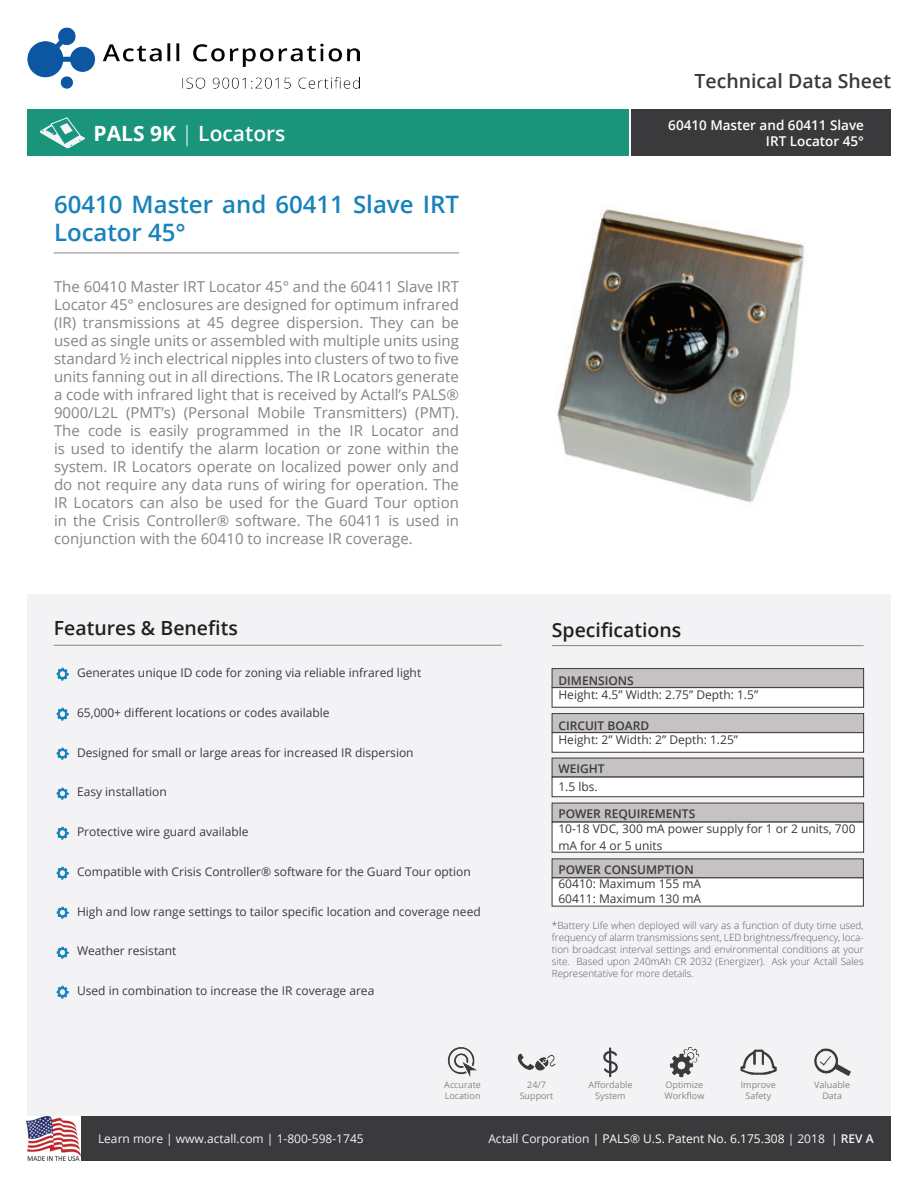
<style>
.page{position:relative;width:918px;height:1188px;background:#fff}
.page>*{position:absolute;margin:0;border:0;box-sizing:border-box;transform-origin:0 0}
.t1{font:600 24px/28.8px "Open Sans";color:#1782bb}
.t2{font:600 21px "Open Sans";color:#fff}
.t3{font:600 19.5px "Open Sans";color:#231f20}
.t4{font:600 19.5px "Open Sans";color:#3a3a3c}
.t5{font:15px/18px "Open Sans";color:#878384;text-align:justify}
.t6{font:600 13.5px "Open Sans";color:#fff}
.t7{font:12px/17.7px "Open Sans";color:#3a3a3c}
.t8{font:600 12px "Open Sans";color:#3a3a3c}
.t9{font:12px "Open Sans";color:#fff}
.t10{font:12px "Open Sans";color:#f3f4f5}
.t11{font:300 9.9px/11.9px "Open Sans";color:#5d595b;text-align:justify}
.t12{font:9px/10.8px "Open Sans";color:#878384;text-align:center}
.s1{font-weight:700}
.s2{font-weight:300}
.s3{color:#f3f4f5}
.s4{font-weight:600;color:#f3f4f5}
</style>
<div class="page">
<div style="left:27px;top:594px;width:864px;height:523px;background:#f3f3f5"></div>
<div style="left:27px;top:109px;width:602px;height:47px;background:#1a957c"></div>
<div style="left:631px;top:109px;width:260px;height:47px;background:#3a3a3c"></div>
<div style="left:81px;top:1117px;width:810px;height:44px;background:#3a3a3c"></div>
<img style="left:27px;top:27px;width:332px;height:61px">
<img style="left:557px;top:209px;width:248px;height:294px">
<hr style="left:54px;top:253px;width:405px;height:1px;background:#878384">
<svg style="left:56px;top:668px;width:13px;height:12px"></svg>
<svg style="left:56px;top:787px;width:13px;height:13px"></svg>
<svg style="left:56px;top:906px;width:13px;height:13px"></svg>
<svg style="left:56px;top:708px;width:13px;height:12px"></svg>
<svg style="left:56px;top:827px;width:13px;height:12px"></svg>
<svg style="left:56px;top:946px;width:13px;height:13px"></svg>
<svg style="left:56px;top:747px;width:13px;height:13px"></svg>
<svg style="left:56px;top:867px;width:13px;height:12px"></svg>
<svg style="left:56px;top:986px;width:13px;height:12px"></svg>
<hr style="left:54px;top:645px;width:448px;height:1px;background:#878384">
<hr style="left:552px;top:645px;width:312px;height:1px;background:#878384">
<img style="left:27px;top:1117px;width:54px;height:44px">
<div style="left:552px;top:668px;width:312px;height:20px;background:#c6c2c3;border:1px solid #3a3a3c"></div>
<div style="left:552px;top:687px;width:312px;height:20px;background:#fff;border:1px solid #3a3a3c"></div>
<div style="left:552px;top:713px;width:312px;height:20px;background:#c6c2c3;border:1px solid #3a3a3c"></div>
<div style="left:552px;top:732px;width:312px;height:20px;background:#fff;border:1px solid #3a3a3c"></div>
<div style="left:552px;top:758px;width:312px;height:19px;background:#c6c2c3;border:1px solid #3a3a3c"></div>
<div style="left:552px;top:777px;width:312px;height:20px;background:#fff;border:1px solid #3a3a3c"></div>
<div style="left:552px;top:803px;width:312px;height:19px;background:#c6c2c3;border:1px solid #3a3a3c"></div>
<div style="left:552px;top:822px;width:312px;height:30px;background:#fff"></div>
<div style="left:552px;top:859px;width:312px;height:19px;background:#c6c2c3;border:1px solid #3a3a3c"></div>
<div style="left:552px;top:878px;width:312px;height:28px;background:#fff"></div>
<svg style="left:40px;top:117px;width:45px;height:31px"></svg>
<img style="left:447px;top:1047px;width:30px;height:30px">
<img style="left:740px;top:1049px;width:37px;height:26px">
<img style="left:814px;top:1048px;width:37px;height:28px">
<img style="left:517px;top:1053px;width:39px;height:18px">
<img style="left:669px;top:1047px;width:31px;height:31px">
<svg style="left:603px;top:1047px;width:15px;height:30px"></svg>
<h3 class="t4" style="left:695px;top:68px;width:198px">Technical Data Sheet</h3>
<p class="t6" style="left:668px;top:115px;width:197px">60410 Master and 60411 Slave</p>
<h2 class="t2" style="left:94px;top:119px;width:193px"><span class="s1">PALS 9K</span> <span class="s2">|</span> Locators</h2>
<p class="t6" style="left:766px;top:132px;width:100px">IRT Locator 45°</p>
<h1 class="t1" style="left:54px;top:189px;width:407px">60410 Master and 60411 Slave IRT<br>Locator 45°</h1>
<p class="t5" style="left:54px;top:277px;width:407px">The 60410 Master IRT Locator 45° and the 60411 Slave IRT Locator 45° enclosures are designed for optimum infrared (IR) transmissions at 45 degree dispersion. They can be used as single units or assembled with multiple units using standard ½ inch electrical nipples into clusters of two to five units fanning out in all directions. The IR Locators generate a code with infrared light that is received by Actall’s PALS® 9000/L2L (PMT’s) (Personal Mobile Transmitters) (PMT).<br>The code is easily programmed in the IR Locator and is used to identify the alarm location or zone within the system. IR Locators operate on localized power only and do not require any data runs of wiring for operation. The IR Locators can also be used for the Guard Tour option in the Crisis Controller® software. The 60411 is used in conjunction with the 60410 to increase IR coverage.</p>
<h3 class="t3" style="left:54px;top:614px;width:186px">Features &amp; Benefits</h3>
<h3 class="t3" style="left:552px;top:616px;width:131px">Specifications</h3>
<p class="t7" style="left:77px;top:663px;width:346px">Generates unique ID code for zoning via reliable infrared light</p>
<p class="t8" style="left:558px;top:672px;width:77px">DIMENSIONS</p>
<p class="t7" style="left:558px;top:686px;width:201px">Height: 4.5” Width: 2.75” Depth: 1.5”</p>
<p class="t8" style="left:558px;top:717px;width:92px">CIRCUIT BOARD</p>
<p class="t7" style="left:558px;top:731px;width:181px">Height: 2” Width: 2” Depth: 1.25”</p>
<p class="t8" style="left:558px;top:761px;width:48px">WEIGHT</p>
<p class="t7" style="left:558px;top:778px;width:41px">1.5 lbs.</p>
<p class="t8" style="left:558px;top:806px;width:138px">POWER REQUIREMENTS</p>
<p class="t7" style="left:558px;top:819px;width:299px">10-18 VDC, 300 mA power supply for 1 or 2 units, 700 mA for 4 or 5 units</p>
<p class="t8" style="left:558px;top:861px;width:137px">POWER CONSUMPTION</p>
<p class="t7" style="left:558px;top:877px;width:144px;line-height:14.4px">60410: Maximum 155 mA<br>60411: Maximum 130 mA</p>
<p class="t11" style="left:552px;top:920px;width:313px">*Battery Life when deployed will vary as a function of duty time used, frequency of alarm transmissions sent, LED brightness/frequency, loca&shy;tion broadcast interval settings and environmental conditions at your site. Based upon 240mAh CR 2032 (Energizer). Ask your Actall Sales Representative for more details.</p>
<p class="t7" style="left:77px;top:703px;width:254px">65,000+ different locations or codes available</p>
<p class="t7" style="left:77px;top:743px;width:338px">Designed for small or large areas for increased IR dispersion</p>
<p class="t7" style="left:77px;top:783px;width:91px">Easy installation</p>
<p class="t7" style="left:77px;top:822px;width:173px">Protective wire guard available</p>
<p class="t7" style="left:77px;top:862px;width:395px">Compatible with Crisis Controller® software for the Guard Tour option</p>
<p class="t7" style="left:77px;top:902px;width:405px">High and low range settings to tailor specific location and coverage need</p>
<p class="t7" style="left:77px;top:942px;width:101px">Weather resistant</p>
<p class="t7" style="left:77px;top:981px;width:299px">Used in combination to increase the IR coverage area</p>
<p class="t12" style="left:588px;top:1079px;width:46px">Affordable<br>System</p>
<p class="t12" style="left:444px;top:1079px;width:38px;text-align:left">Accurate<br>Location</p>
<p class="t12" style="left:741px;top:1079px;width:37px">Improve<br>Safety</p>
<p class="t12" style="left:814px;top:1079px;width:38px">Valuable<br>Data</p>
<p class="t12" style="left:520px;top:1079px;width:35px">24/7<br>Support</p>
<p class="t12" style="left:664px;top:1079px;width:41px;text-align:left">Optimize<br>Workflow</p>
<p class="t10" style="left:98px;top:1131px;width:267px">Learn more | www.actall.com | 1-800-598-1745</p>
<p class="t9" style="left:488px;top:1131px;width:387px"><span class="s3">Actall Corporation</span> | PALS® U.S. Patent No. 6.175.308 <span class="s3">| 2018 |</span> <span class="s4">REV A</span></p>
</div>
